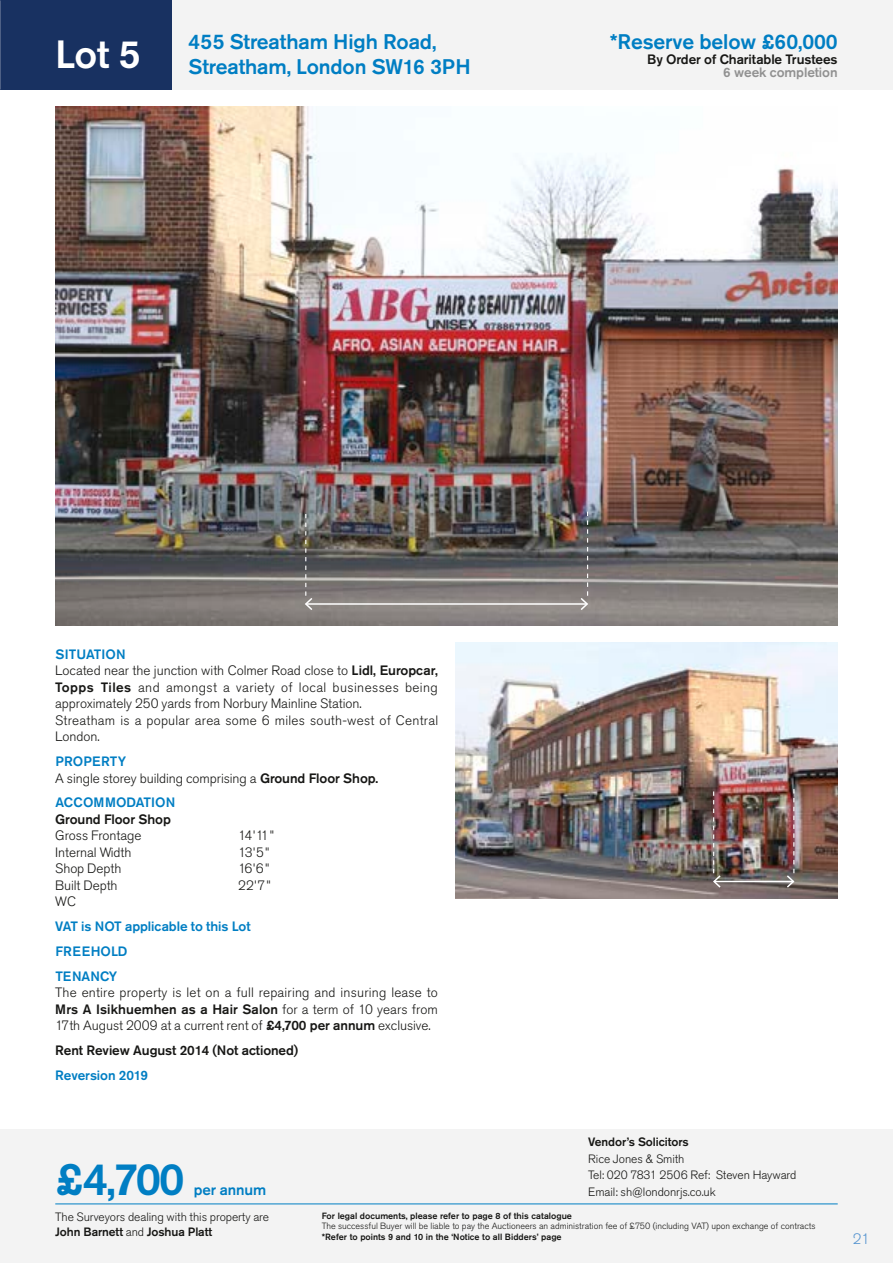
<style>
.page{position:relative;width:893px;height:1263px;background:#fff}
.page>*{position:absolute;margin:0;border:0;box-sizing:border-box;transform-origin:0 0}
.t1{font:500 45px "Akzidenz Grotesk Pro";color:#007ec3}
.t2{font:500 39px "Akzidenz Grotesk Pro";color:#fff}
.t3{font:500 21px/25.2px "Akzidenz Grotesk Pro";letter-spacing:-.005em;color:#007ec3}
.t4{font:500 15px "Akzidenz Grotesk Pro";letter-spacing:-.005em;color:#007ec3}
.t5{font:300 15px "Akzidenz Grotesk Pro";color:#5795d0}
.t6{font:300 13.5px/16.5px "Akzidenz Grotesk Pro";letter-spacing:-.005em;color:#171715}
.t7{font:500 13.5px "Akzidenz Grotesk Pro";letter-spacing:-.005em;color:#171715}
.t8{font:500 13.5px/24.8px "Akzidenz Grotesk Pro";letter-spacing:-.005em;color:#007ec3}
.t9{font:500 13.5px "Akzidenz Grotesk Pro";letter-spacing:-.005em;color:#919191}
.t10{font:300 12px/15px "Akzidenz Grotesk Pro";letter-spacing:-.005em;color:#171715}
.t11{font:500 12px "Akzidenz Grotesk Pro";letter-spacing:-.005em;color:#171715}
.t12{font:300 9px "Akzidenz Grotesk Pro";color:#171715}
.t13{font:500 9px "Akzidenz Grotesk Pro";color:#171715}
.s1{font-weight:500;color:#007ec3}
.s2{font-weight:500}
.s3{font-family:"Avenir LT Std"}
</style>
<div class="page">
<div style="left:0;top:1129px;width:893px;height:134px;background:#f3f3f3"></div>
<div style="left:0;top:0;width:893px;height:89px;background:#f3f3f3"></div>
<img style="left:55px;top:106px;width:783px;height:520px">
<div style="left:0;top:0;width:171px;height:89px;background:#183161"></div>
<hr style="left:55px;top:1203px;width:783px;height:1px;background:#007ec3">
<hr style="left:306px;top:603px;width:281px;height:2px;background:#fff">
<svg style="left:304px;top:514px;width:10px;height:98px"></svg>
<svg style="left:579px;top:512px;width:10px;height:100px"></svg>
<img style="left:455px;top:642px;width:383px;height:256px">
<hr style="left:714px;top:881px;width:79px;height:1px;background:#fff">
<svg style="left:712px;top:791px;width:10px;height:98px"></svg>
<svg style="left:785px;top:789px;width:11px;height:100px"></svg>
<h2 class="t2" style="left:55px;top:29px;width:87px">Lot 5</h2>
<h3 class="t3" style="left:189px;top:29px;width:284px">455 Streatham High Road,<br>Streatham, London SW16 3PH</h3>
<h3 class="t3" style="left:610px;top:29px;width:229px">*Reserve below £60,000</h3>
<p class="t7" style="left:647px;top:50px;width:192px">By Order of Charitable Trustees</p>
<p class="t9" style="left:723px;top:64px;width:116px">6 week completion</p>
<p class="t6" style="left:55px;top:646px;width:384px"><span class="s1">SITUATION<br></span>Located near the junction with Colmer Road close to <span class="s2">Lidl, Europcar, Topps Tiles</span> and amongst a variety of local businesses being approximately 250 yards from Norbury Mainline Station.<br>Streatham is a popular area some 6 miles south-west of Central London.</p>
<p class="t6" style="left:55px;top:753px;width:325px"><span class="s1">PROPERTY<br></span>A single storey building comprising a <span class="s2">Ground Floor Shop.</span></p>
<p class="t8" style="left:55px;top:790px;width:121px">ACCOMMODATION</p>
<p class="t7" style="left:55px;top:810px;width:117px">Ground Floor Shop</p>
<p class="t6" style="left:55px;top:827px;width:88px">Gross Frontage</p>
<p class="t6" style="left:238px;top:827px;width:39px">14<span class="s3">'</span>11<span class="s3">"</span></p>
<p class="t6" style="left:55px;top:844px;width:78px">Internal Width</p>
<p class="t6" style="left:238px;top:844px;width:34px">13<span class="s3">'</span>5<span class="s3">"</span></p>
<p class="t6" style="left:55px;top:860px;width:68px">Shop Depth</p>
<p class="t6" style="left:238px;top:860px;width:34px">16<span class="s3">'</span>6<span class="s3">"</span></p>
<p class="t6" style="left:55px;top:877px;width:64px">Built Depth</p>
<p class="t6" style="left:238px;top:877px;width:35px">22<span class="s3">'</span>7<span class="s3">"</span></p>
<p class="t6" style="left:55px;top:893px;width:22px">WC</p>
<p class="t8" style="left:55px;top:914px;width:197px">VAT is NOT applicable to this Lot<br>FREEHOLD<br>TENANCY</p>
<p class="t6" style="left:55px;top:984px;width:384px;text-align:justify">The entire property is let on a full repairing and insuring lease to <span class="s2">Mrs A Isikhuemhen as a Hair Salon</span> for a term of 10 years from 17th August 2009 at a current rent of <span class="s2">£4,700 per annum</span> exclusive.</p>
<p class="t7" style="left:55px;top:1041px;width:245px">Rent Review August 2014 (Not actioned)</p>
<p class="t8" style="left:55px;top:1062px;width:94px">Reversion 2019</p>
<h1 class="t1" style="left:55px;top:1150px;width:131px">£4,700</h1>
<p class="t11" style="left:588px;top:1134px;width:102px">Vendor’s Solicitors</p>
<p class="t10" style="left:588px;top:1150px;width:210px;line-height:16.5px">Rice Jones &amp; Smith<br>Tel: 020 7831 2506 Ref: Steven Hayward</p>
<p class="t4" style="left:194px;top:1180px;width:74px">per annum</p>
<p class="t10" style="left:588px;top:1184px;width:129px">Email: sh@londonrjs.co.uk</p>
<p class="t10" style="left:55px;top:1209px;width:215px">The Surveyors dealing with this property are<br><span class="s2">John Barnett</span> and <span class="s2">Joshua Platt</span></p>
<p class="t13" style="left:322px;top:1209px;width:252px">For legal documents, please refer to page 8 of this catalogue</p>
<p class="t12" style="left:322px;top:1220px;width:495px">The successful Buyer will be liable to pay the Auctioneers an administration fee of £750 (including VAT) upon exchange of contracts</p>
<p class="t13" style="left:322px;top:1230px;width:241px">*Refer to points 9 and 10 in the ‘Notice to all Bidders’ page</p>
<p class="t5" style="left:853px;top:1229px;width:18px">21</p>
</div>
